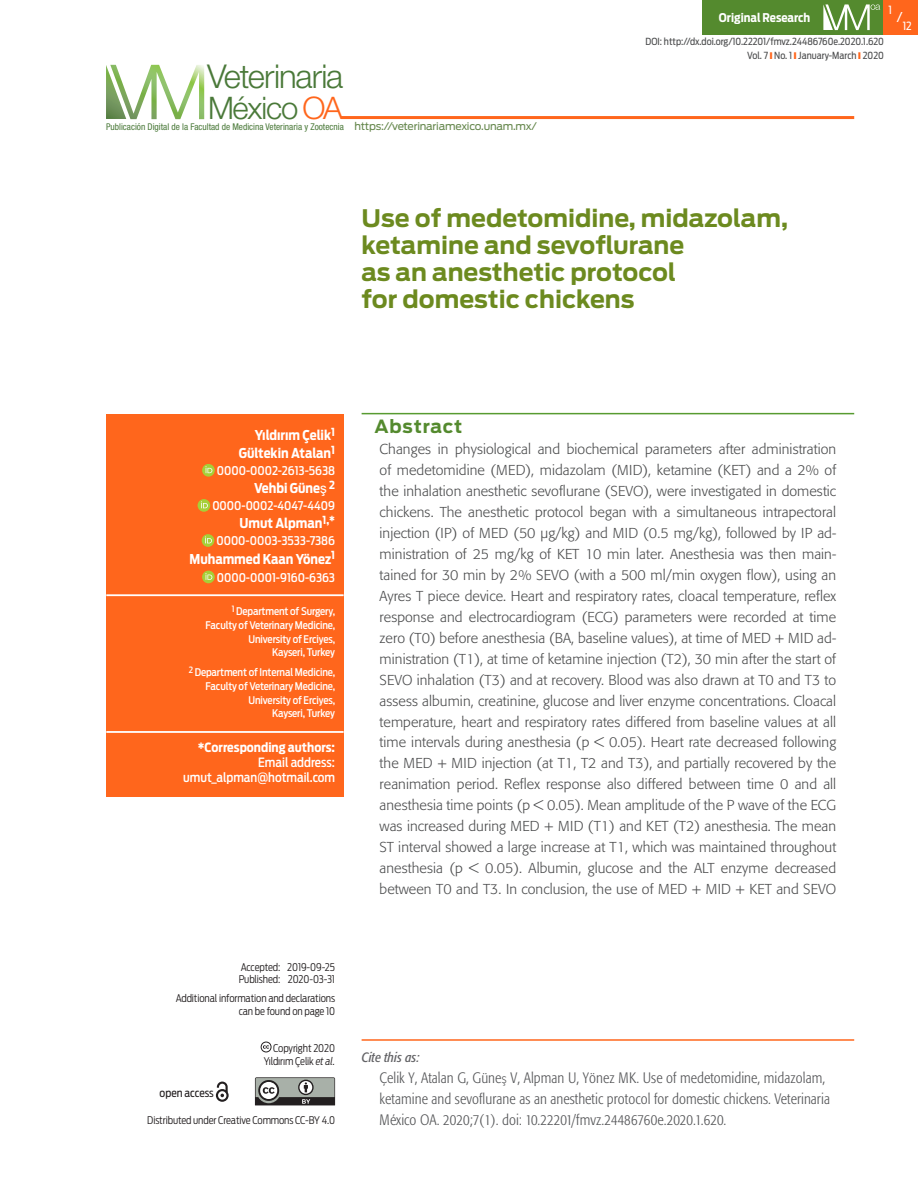
<style>
.page{position:relative;width:918px;height:1188px;background:#fff}
.page>*{position:absolute;margin:0;border:0;box-sizing:border-box;transform-origin:0 0}
.t1{font:300 32.85px "Helvetica Neue LT Std";letter-spacing:-.025em;color:#4a7939}
.t2{font:300 31.05px "Helvetica Neue LT Std";letter-spacing:-.035em;color:#4a7939}
._0_a_título{font:700 24px/27px "Antenna";color:#6c8a1f}
._02_sumario_a_titulo{font:700 18px "Antenna";letter-spacing:.045em;color:#548a2e}
._0_b_keywords{font:300 condensed 15px/21px "Formata";letter-spacing:.005em;color:#57585a}
._02_sumario_b_texto{font:300 14.25px/21px "Formata";letter-spacing:.005em;color:#4b4c4d;text-align:justify}
._01_autores_a_nombre{font:700 13.5px "Antenna Cond";color:#fff}
._0_b_keywords-2{font:italic condensed 13.5px "Formata";letter-spacing:.005em;color:#636366}
.t3{font:13.5px "Antenna Cond";color:#fff}
._01_autores_c_correo{font:500 12.75px/15px "Antenna Cond";color:#fff;text-align:right}
._01_autores_c_correo-2{font:700 12.75px "Antenna Cond";color:#fff}
._01_autores_a_nombre-2{font:500 12px "Antenna Cond";color:#fff}
.t4{font:700 12px "Antenna Cond";color:#fff}
._07_figura_pie{font:11.25px "Antenna Cond";color:#231f20}
.t5{font:11.25px "Antenna Cond";color:#fff}
._01_autores_b_pies{font:500 10.5px/13.6px "Antenna Cond";letter-spacing:-.01em;color:#fff;text-align:right}
._01_autores_b_pies-2{font:300 10.5px/12.5px "Antenna Cond";letter-spacing:-.01em;color:#231f20;text-align:right}
.t6{font:10.5px "Antenna";letter-spacing:-.02em;color:#64864b}
.t7{font:9.75px "Antenna Cond";color:#4b4c4d}
.t8{font:condensed 9.3px "Helvetica Neue LT Std";color:#4a7939}
.s1{color:#ff661c}
.s2{font-family:"Arial";font-weight:400}
.s3{font-style:italic}
.s4{font-family:"Gill Sans";font-stretch:normal}
</style>
<div class="page">
<hr style="left:341px;top:116px;width:513px;height:3px;background:#ff661c">
<div style="left:702px;top:0;width:185px;height:34px;background:#548a2e"></div>
<svg style="left:823px;top:4px;width:57px;height:26px"></svg>
<svg style="left:106px;top:65px;width:98px;height:54px"></svg>
<div style="left:884px;top:0;width:34px;height:34px;background:#ff661c"></div>
<svg style="left:261px;top:1042px;width:11px;height:10px"></svg>
<svg style="left:216px;top:1082px;width:13px;height:20px"></svg>
<div style="left:144px;top:1078px;width:101px;height:27px;border:1px solid #fff"></div>
<svg style="left:255px;top:1077px;width:80px;height:28px;background:#828481"></svg>
<div style="left:106px;top:414px;width:238px;height:383px;background:#ff661c"></div>
<svg style="left:202px;top:464px;width:13px;height:13px"></svg>
<svg style="left:206px;top:466px;width:6px;height:7px"></svg>
<svg style="left:198px;top:499px;width:12px;height:13px"></svg>
<svg style="left:201px;top:501px;width:7px;height:7px"></svg>
<svg style="left:202px;top:534px;width:12px;height:13px"></svg>
<svg style="left:205px;top:536px;width:7px;height:7px"></svg>
<svg style="left:202px;top:571px;width:13px;height:12px"></svg>
<svg style="left:205px;top:573px;width:7px;height:7px"></svg>
<hr style="left:106px;top:594px;width:238px;height:2px;background:#fff">
<hr style="left:106px;top:731px;width:238px;height:2px;background:#fff">
<hr style="left:362px;top:1039px;width:492px;height:2px;background:#ff661c">
<hr style="left:362px;top:413px;width:492px;height:1px;background:#589b31">
<h1 class="t1" style="left:207px;top:57px;width:138px">Veterinaria</h1>
<h2 class="t2" style="left:208px;top:89px;width:136px">México <span class="s1">OA</span></h2>
<p class="t8" style="left:106px;top:121px;width:239px">Publicación Digital de la Facultad de Medicina Veterinaria y Zootecnia</p>
<p class="t6" style="left:354px;top:120px;width:184px">https://veterinariamexico.unam.mx/</p>
<p class="t4" style="left:719px;top:10px;width:93px">Original Research</p>
<p class="t5" style="left:889px;top:3px;width:5px">1</p>
<p class="t3" style="left:897px;top:9px;width:7px">/</p>
<p class="t5" style="left:903px;top:19px;width:10px">12</p>
<p class="t7" style="left:646px;top:36px;width:240px">DOI: http://dx.doi.org/10.22201/fmvz.24486760e.2020.1.620</p>
<p class="t7" style="left:747px;top:50px;width:138px">Vol. 7 No. 1 January-March 2020</p>
<p class="_0_a_título" style="left:362px;top:205px;width:428px">Use of medetomidine, midazolam, ketamine and sevoflurane<br>as an anesthetic protocol<br>for domestic chickens</p>
<p class="_01_autores_a_nombre" style="left:255px;top:427px;width:82px">Yıldırım Çelik<sup>1</sup></p>
<p class="_01_autores_a_nombre" style="left:239px;top:445px;width:98px">Gültekin Atalan<sup>1</sup></p>
<p class="_01_autores_a_nombre-2" style="left:217px;top:464px;width:120px">0000-0002-2613-5638</p>
<p class="_01_autores_a_nombre" style="left:254px;top:480px;width:83px">Vehbi Güne<span class="s2">ş</span> <sup>2</sup></p>
<p class="_01_autores_a_nombre-2" style="left:212px;top:499px;width:124px">0000-0002-4047-4409</p>
<p class="_01_autores_a_nombre" style="left:240px;top:516px;width:97px">Umut Alpman<sup>1,*</sup></p>
<p class="_01_autores_a_nombre-2" style="left:217px;top:534px;width:120px">0000-0003-3533-7386</p>
<p class="_01_autores_a_nombre" style="left:190px;top:551px;width:147px">Muhammed Kaan Yönez<sup>1</sup></p>
<p class="_01_autores_a_nombre-2" style="left:217px;top:570px;width:120px">0000-0001-9160-6363</p>
<p class="_01_autores_b_pies" style="left:206px;top:605px;width:131px"><sup>1</sup> Department of Surgery,<br>Faculty of Veterinary Medicine,<br>University of Erciyes,<br>Kayseri, Turkey</p>
<p class="_01_autores_b_pies" style="left:189px;top:666px;width:148px"><sup>2</sup> Department of Internal Medicine,<br>Faculty of Veterinary Medicine,<br>University of Erciyes,<br>Kayseri, Turkey</p>
<p class="_01_autores_c_correo-2" style="left:198px;top:740px;width:139px">*Corresponding authors:</p>
<p class="_01_autores_c_correo" style="left:183px;top:755px;width:153px">Email address: umut_alpman@hotmail.com</p>
<p class="_01_autores_b_pies-2" style="left:241px;top:961px;width:96px">Accepted: 2019-09-25</p>
<p class="_01_autores_b_pies-2" style="left:239px;top:973px;width:98px">Published: 2020-03-31</p>
<p class="_01_autores_b_pies-2" style="left:176px;top:992px;width:161px">Additional information and declarations can be found on page 10</p>
<p class="_01_autores_b_pies-2" style="left:264px;top:1042px;width:73px">Copyright 2020<br>Yıldırım Çelik <span class="s3">et al.</span></p>
<p class="_07_figura_pie" style="left:160px;top:1086px;width:56px">open access</p>
<p class="_01_autores_b_pies-2" style="left:147px;top:1114px;width:189px">Distributed under Creative Commons CC-BY 4.0</p>
<p class="_02_sumario_a_titulo" style="left:374px;top:416px;width:90px">Abstract</p>
<p class="_02_sumario_b_texto" style="left:380px;top:439px;width:458px">Changes in physiological and biochemical parameters after administration of medetomidine (MED), midazolam (MID), ketamine (KET) and a 2% of the inhalation anesthetic sevoflurane (SEVO), were investigated in domestic chickens. The anesthetic protocol began with a simultaneous intrapectoral injection (IP) of MED (50 μg/kg) and MID (0.5 mg/kg), followed by IP ad&shy;ministration of 25 mg/kg of KET 10 min later. Anesthesia was then main&shy;tained for 30 min by 2% SEVO (with a 500 ml/min oxygen flow), using an Ayres T piece device. Heart and respiratory rates, cloacal temperature, reflex response and electrocardiogram (ECG) parameters were recorded at time zero (T0) before anesthesia (BA, baseline values), at time of MED + MID ad&shy;ministration (T1), at time of ketamine injection (T2), 30 min after the start of SEVO inhalation (T3) and at recovery. Blood was also drawn at T0 and T3 to assess albumin, creatinine, glucose and liver enzyme concentrations. Cloacal temperature, heart and respiratory rates differed from baseline values at all time intervals during anesthesia (p &lt; 0.05). Heart rate decreased following the MED + MID injection (at T1, T2 and T3), and partially recovered by the reanimation period. Reflex response also differed between time 0 and all anesthesia time points (p &lt; 0.05). Mean amplitude of the P wave of the ECG was increased during MED + MID (T1) and KET (T2) anesthesia. The mean ST interval showed a large increase at T1, which was maintained throughout anesthesia (p &lt; 0.05). Albumin, glucose and the ALT enzyme decreased between T0 and T3. In conclusion, the use of MED + MID + KET and SEVO</p>
<p class="_0_b_keywords-2" style="left:362px;top:1049px;width:59px">Cite this as:</p>
<p class="_0_b_keywords" style="left:380px;top:1067px;width:452px">Çelik Y, Atalan G, Güne<span class="s4">ş</span> V, Alpman U, Yönez MK. Use of medetomidine, midazolam, ketamine and sevoflurane as an anesthetic protocol for domestic chickens. Veterinaria<br>México OA. 2020;7(1). doi: 10.22201/fmvz.24486760e.2020.1.620.</p>
</div>
